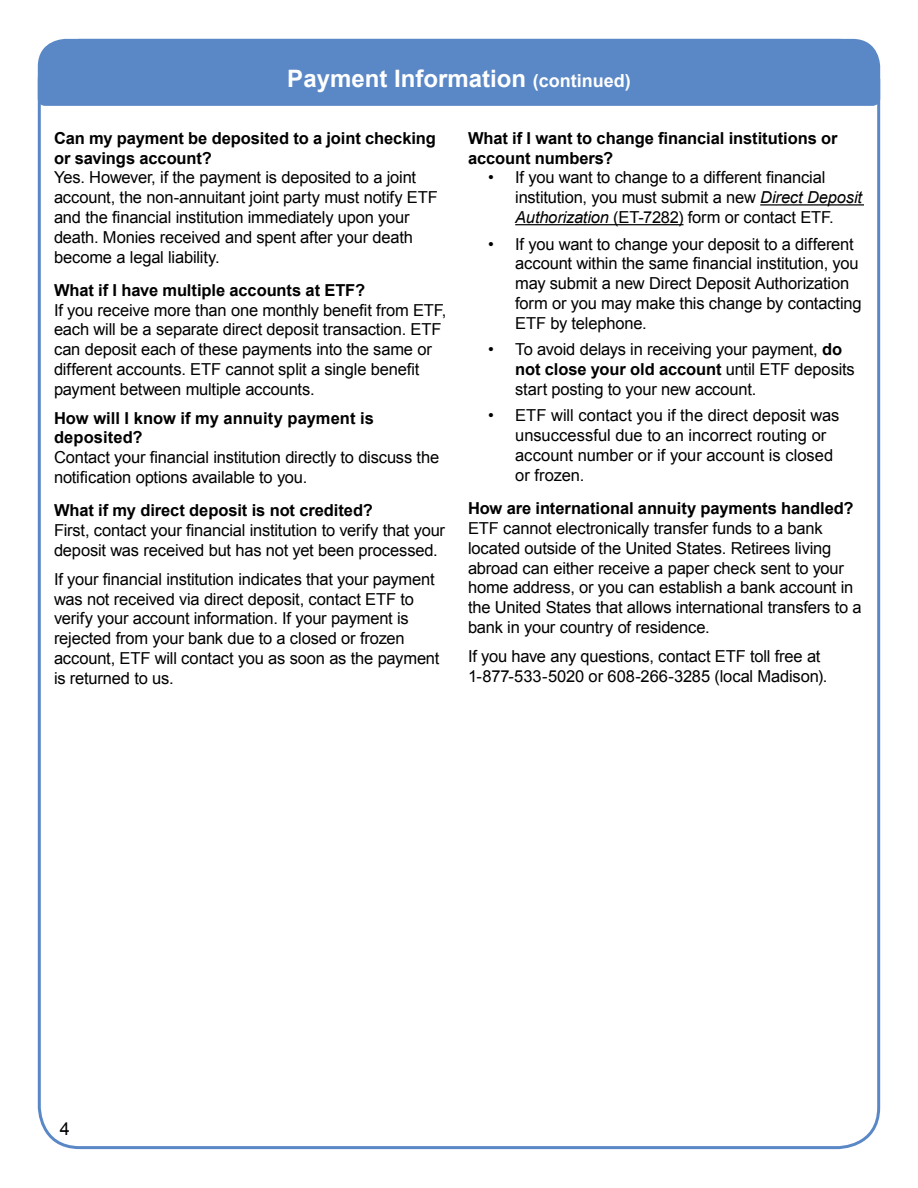
<style>
.page{position:relative;width:918px;height:1188px;background:#fff}
.page>*{position:absolute;margin:0;border:0;box-sizing:border-box;transform-origin:0 0}
.Headline{font:700 24px "Arial";color:#fff}
.t1{font:18px "Arial";color:#000}
.Text{font:16.5px/19.8px "Arial";letter-spacing:-.01em;color:#000}
.Text-2{font:700 16.5px/19.8px "Arial";letter-spacing:-.005em;color:#000}
.s1{font-size:18px}
.s2{font-style:italic}
.s3{font-weight:700}
</style>
<div class="page">
<svg style="left:37px;top:38px;width:844px;height:69px;background:#6690ca"></svg>
<div style="left:111px;top:54px;width:696px;height:45px;background:#5a87c6"></div>
<hr style="left:760px;top:204px;width:104px;height:2px;background:#000">
<hr style="left:515px;top:224px;width:169px;height:1px;background:#000">
<p class="Headline" style="left:287px;top:62px;width:345px">Payment Information <span class="s1">(continued)</span></p>
<p class="Text-2" style="left:54px;top:128px;width:383px">Can my payment be deposited to a joint checking or savings account?</p>
<p class="Text" style="left:54px;top:168px;width:385px">Yes. However, if the payment is deposited to a joint account, the non-annuitant joint party must notify ETF and the financial institution immediately upon your death. Monies received and spent after your death become a legal liability.</p>
<p class="Text-2" style="left:54px;top:280px;width:313px">What if I have multiple accounts at ETF?</p>
<p class="Text" style="left:54px;top:300px;width:394px">If you receive more than one monthly benefit from ETF, each will be a separate direct deposit transaction. ETF can deposit each of these payments into the same or different accounts. ETF cannot split a single benefit payment between multiple accounts.</p>
<p class="Text-2" style="left:54px;top:408px;width:322px">How will I know if my annuity payment is deposited?</p>
<p class="Text" style="left:54px;top:447px;width:387px">Contact your financial institution directly to discuss the notification options available to you.</p>
<p class="Text-2" style="left:54px;top:501px;width:320px">What if my direct deposit is not credited?</p>
<p class="Text" style="left:54px;top:520px;width:393px">First, contact your financial institution to verify that your deposit was received but has not yet been processed.</p>
<p class="Text" style="left:54px;top:569px;width:387px">If your financial institution indicates that your payment was not received via direct deposit, contact ETF to verify your account information. If your payment is rejected from your bank due to a closed or frozen account, ETF will contact you as soon as the payment is returned to us.</p>
<p class="Text-2" style="left:468px;top:128px;width:371px">What if I want to change financial institutions or account numbers?</p>
<p class="Text" style="left:515px;top:168px;width:348px;text-indent:-27px">• If you want to change to a different financial institution, you must submit a new <span class="s2">Direct Deposit<br>Authorization</span> (ET-7282) form or contact ETF.</p>
<p class="Text" style="left:515px;top:234px;width:348px;text-indent:-27px">• If you want to change your deposit to a different account within the same financial institution, you may submit a new Direct Deposit Authorization form or you may make this change by contacting ETF by telephone.</p>
<p class="Text" style="left:515px;top:339px;width:341px;text-indent:-27px">• To avoid delays in receiving your payment, <span class="s3">do not close your old account</span> until ETF deposits start posting to your new account.</p>
<p class="Text" style="left:515px;top:406px;width:326px;text-indent:-27px">• ETF will contact you if the direct deposit was unsuccessful due to an incorrect routing or account number or if your account is closed or frozen.</p>
<p class="Text-2" style="left:468px;top:499px;width:387px">How are international annuity payments handled?</p>
<p class="Text" style="left:468px;top:518px;width:395px">ETF cannot electronically transfer funds to a bank located outside of the United States. Retirees living abroad can either receive a paper check sent to your home address, or you can establish a bank account in the United States that allows international transfers to a bank in your country of residence.</p>
<p class="Text" style="left:468px;top:646px;width:361px">If you have any questions, contact ETF toll free at<br>1-877-533-5020 or 608-266-3285 (local Madison).</p>
<p class="t1" style="left:60px;top:1116px;width:12px">4</p>
</div>
